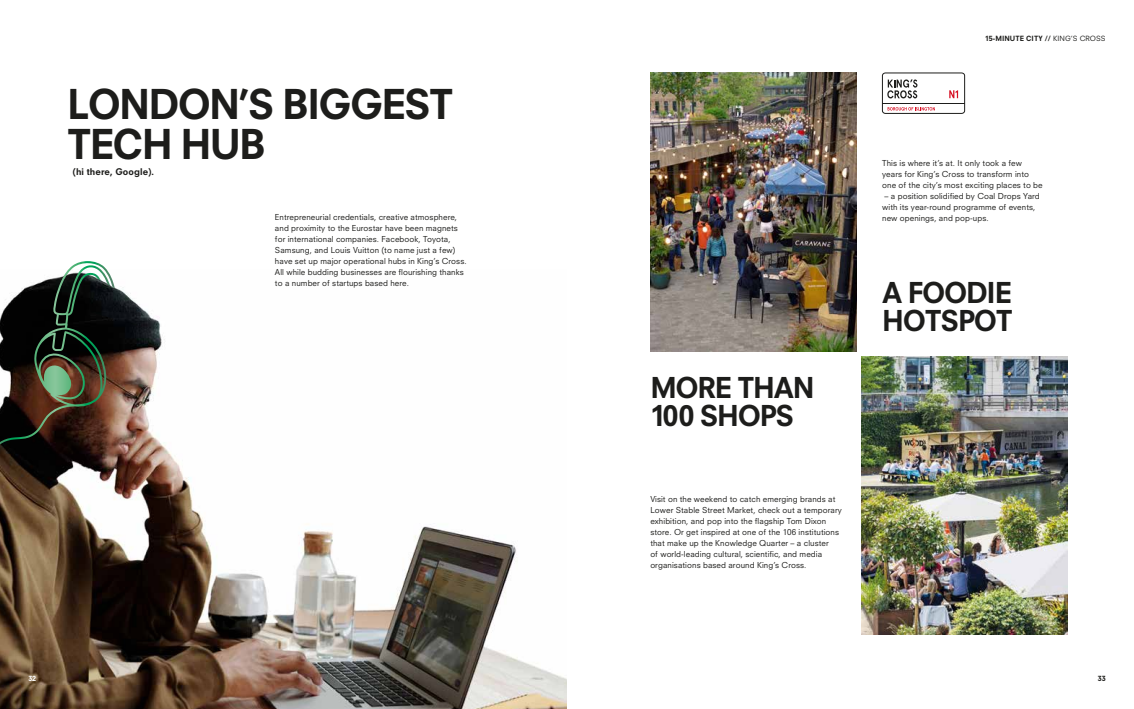
<style>
.page{position:relative;width:1134px;height:709px;background:#fff}
.page>*{position:absolute;margin:0;border:0;box-sizing:border-box;transform-origin:0 0}
.t1{font:800 40px/40px "Neuzeit SLT";letter-spacing:-.045em;color:#1d1d1b}
.t2{font:800 28px/28px "Neuzeit SLT";letter-spacing:-.045em;color:#1d1d1b}
.t3{font:800 9px "Neuzeit SLT";letter-spacing:.01em;color:#1d1d1b}
.t4{font:8px/11px "Neuzeit SLT";letter-spacing:.01em;color:#1d1d1b}
.t5{font:800 7px "Neuzeit SLT";letter-spacing:.01em;color:#1d1d1b}
.t6{font:800 7px "Neuzeit SLT";color:#fff}
.s1{font-weight:400}
</style>
<div class="page">
<img style="left:0;top:308px;width:567px;height:401px">
<img style="left:861px;top:356px;width:206px;height:278px">
<div style="left:882px;top:73px;width:83px;height:41px;border:1px solid #1d1d1b;border-radius:3px"></div>
<hr style="left:882px;top:104px;width:83px;height:1px;background:#1d1d1b">
<svg style="left:949px;top:90px;width:9px;height:8px"></svg>
<svg style="left:887px;top:79px;width:30px;height:19px"></svg>
<svg style="left:887px;top:107px;width:48px;height:3px"></svg>
<img style="left:650px;top:73px;width:206px;height:278px">
<img style="left:0;top:261px;width:115px;height:183px">
<img style="left:91px;top:279px;width:50px;height:48px">
<h1 class="t1" style="left:67px;top:84px;width:388px">LONDON’S BIGGEST<br>TECH HUB</h1>
<p class="t3" style="left:73px;top:166px;width:83px">(hi there, Google).</p>
<p class="t4" style="left:275px;top:211px;width:193px">Entrepreneurial credentials, creative atmosphere, and proximity to the Eurostar have been magnets for international companies. Facebook, Toyota, Samsung, and Louis Vuitton (to name just a few) have set up major operational hubs in King’s Cross.<br>All while budding businesses are flourishing thanks to a number of startups based here.</p>
<p class="t5" style="left:985px;top:34px;width:122px">15-MINUTE CITY // <span class="s1">KING’S CROSS</span></p>
<h2 class="t2" style="left:650px;top:373px;width:166px">MORE THAN<br>100 SHOPS</h2>
<p class="t4" style="left:650px;top:493px;width:193px">Visit on the weekend to catch emerging brands at Lower Stable Street Market, check out a temporary exhibition, and pop into the flagship Tom Dixon store. Or get inspired at one of the 106 institutions that make up the Knowledge Quarter – a cluster<br>of world-leading cultural, scientific, and media organisations based around King’s Cross.</p>
<p class="t4" style="left:882px;top:157px;width:162px">This is where it’s at. It only took a few years for King’s Cross to transform into one of the city’s most exciting places to be</p>
<p class="t4" style="left:882px;top:190px;width:159px">– a position solidified by Coal Drops Yard with its year-round programme of events, new openings, and pop-ups.</p>
<h2 class="t2" style="left:882px;top:279px;width:132px">A FOODIE<br>HOTSPOT</h2>
<p class="t6" style="left:28px;top:673px;width:9px">32</p>
<p class="t5" style="left:1098px;top:673px;width:9px">33</p>
</div>
